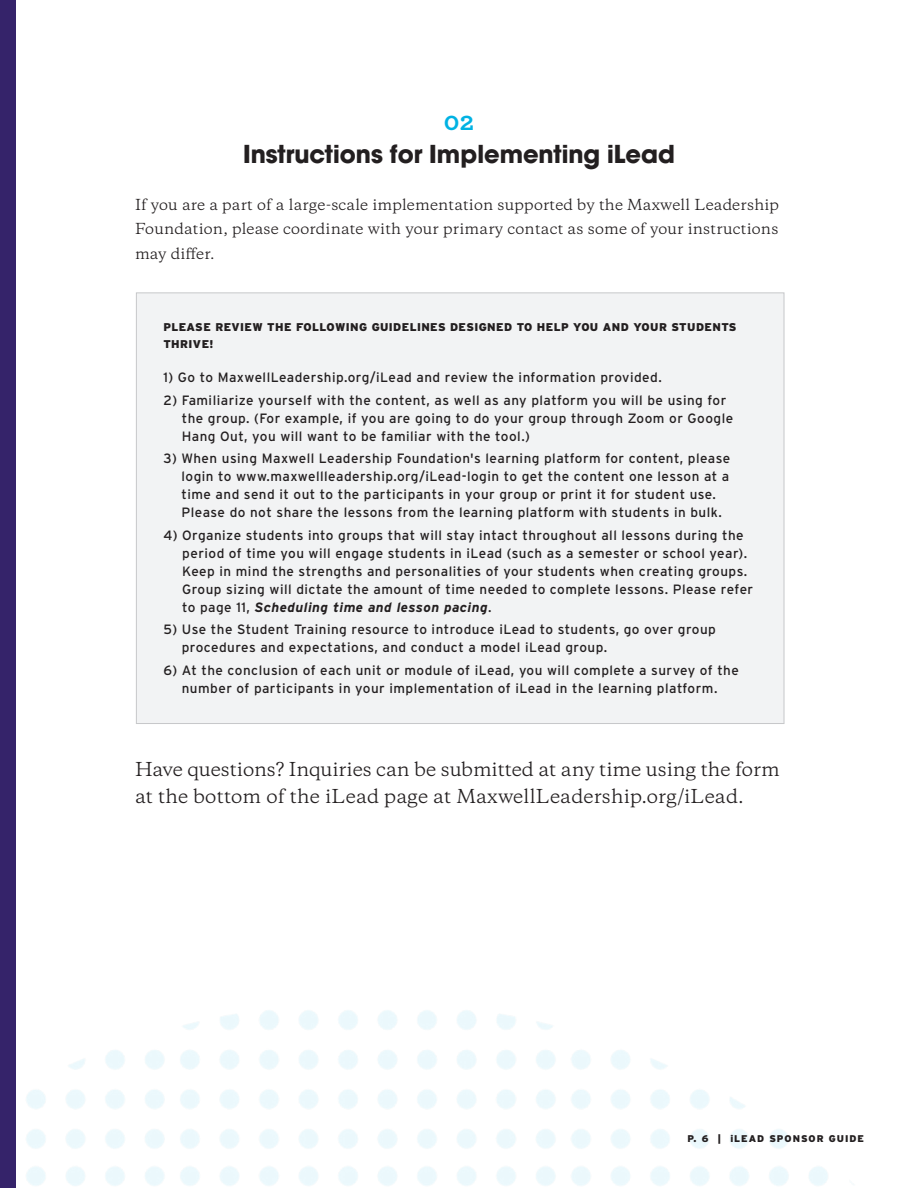
<style>
.page{position:relative;width:918px;height:1188px;background:#fff}
.page>*{position:absolute;margin:0;border:0;box-sizing:border-box;transform-origin:0 0}
.Part_Title{font:700 27px "Avant Garde Md ITC";color:#231f20}
.t1{font:700 27px "Archer";color:#00b2e3}
.Body_Copy{font:18px/27px "Galaxie Copernicus";letter-spacing:-.005em;color:#231f20}
.Body_Copy-2{font:14.25px/24.8px "Galaxie Copernicus";letter-spacing:.015em;color:#231f20;text-align:justify}
.t2{font:13.5px/18px "Interstate";letter-spacing:.035em;color:#231f20}
.t3{font:900 11.25px/16.5px "Interstate";letter-spacing:.035em;color:#231f20}
.t4{font:900 9.75px "Interstate";letter-spacing:.1em;color:#231f20}
.s1{font-weight:700;font-style:italic}
</style>
<div class="page">
<div style="left:136px;top:293px;width:648px;height:431px;background:#f2f3f4;border:1px solid #c7c8ca"></div>
<div style="left:0;top:0;width:16px;height:1188px;background:#35236a"></div>
<p class="t1" style="left:444px;top:99px;width:32px">02</p>
<p class="Part_Title" style="left:243px;top:137px;width:433px">Instructions for Implementing iLead</p>
<p class="Body_Copy-2" style="left:135px;top:192px;width:646px">If you are a part of a large-scale implementation supported by the Maxwell Leadership Foundation, please coordinate with your primary contact as some of your instructions may differ.</p>
<p class="t3" style="left:163px;top:319px;width:575px">PLEASE REVIEW THE FOLLOWING GUIDELINES DESIGNED TO HELP YOU AND YOUR STUDENTS<br>THRIVE!</p>
<p class="t2" style="left:163px;top:368px;width:500px">1) Go to MaxwellLeadership.org/iLead and review the information provided.</p>
<p class="t2" style="left:182px;top:391px;width:553px;text-indent:-18px">2) Familiarize yourself with the content, as well as any platform you will be using for the group. (For example, if you are going to do your group through Zoom or Google<br>Hang Out, you will want to be familiar with the tool.)</p>
<p class="t2" style="left:181px;top:449px;width:550px;text-indent:-18px">3) When using Maxwell Leadership Foundation's learning platform for content, please login to www.maxwellleadership.org/iLead-login to get the content one lesson at a time and send it out to the participants in your group or print it for student use.<br>Please do not share the lessons from the learning platform with students in bulk.</p>
<p class="t2" style="left:182px;top:526px;width:573px;text-indent:-19px">4) Organize students into groups that will stay intact throughout all lessons during the period of time you will engage students in iLead (such as a semester or school year).<br>Keep in mind the strengths and personalities of your students when creating groups.<br>Group sizing will dictate the amount of time needed to complete lessons. Please refer to page 11, <span class="s1">Scheduling time and lesson pacing</span>.</p>
<p class="t2" style="left:182px;top:620px;width:536px;text-indent:-18px">5) Use the Student Training resource to introduce iLead to students, go over group procedures and expectations, and conduct a model iLead group.</p>
<p class="t2" style="left:163px;top:661px;width:577px;text-align:center">6) At the conclusion of each unit or module of iLead, you will complete a survey of the number of participants in your implementation of iLead in the learning platform.</p>
<p class="Body_Copy" style="left:135px;top:756px;width:646px">Have questions? Inquiries can be submitted at any time using the form at the bottom of the iLead page at MaxwellLeadership.org/iLead.</p>
<p class="t4" style="left:687px;top:1133px;width:178px">P. 6 | iLEAD SPONSOR GUIDE</p>
</div>
